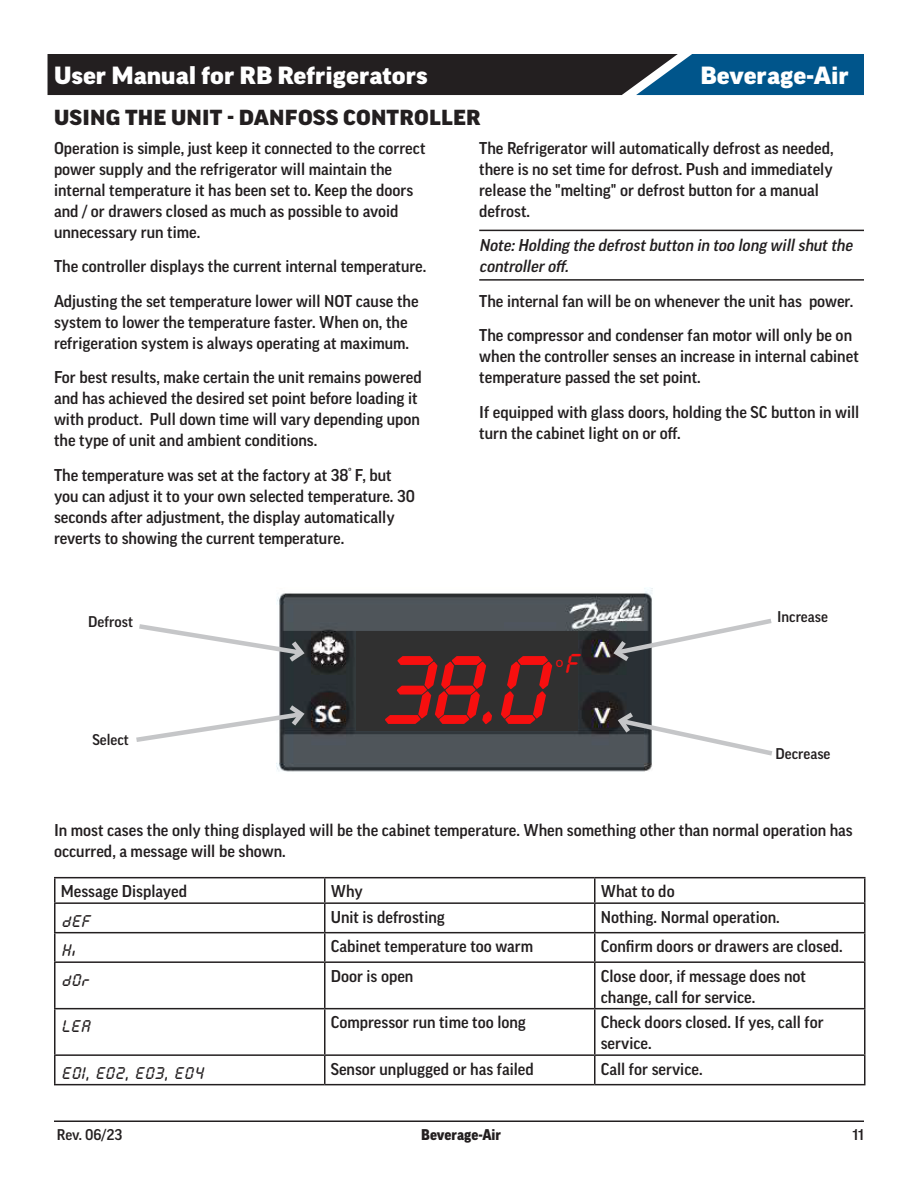
<style>
.page{position:relative;width:918px;height:1188px;background:#fff}
.page>*{position:absolute;margin:0;border:0;box-sizing:border-box;transform-origin:0 0}
.t1{font:italic 112.2px "Calculus";color:#f70f0f}
.t2{font:italic 31.35px "Calculus";color:#f70f0f}
.t3{font:900 expanded 24px "Good Pro";color:#fff}
.Page_Header{font:900 expanded 21px "Good Pro";letter-spacing:.01em;color:#231f20}
.t4{font:italic 19.5px "Calculus";color:#231f20}
.Body_-_Text{font:500 16.5px/21px "Good Pro";color:#231f20}
.Body_-_Notes{font:italic 500 16.5px/21px "Good Pro";color:#231f20}
.Table_Header{font:500 16.5px "Good Pro";color:#231f20}
.t5{font:500 15px "Good Pro";color:#231f20}
.t6{font:900 15px "Good Pro";color:#231f20}
.t7{font:13.65px "Arial";color:#f70f0f}
</style>
<div class="page">
<svg style="left:48px;top:54px;width:816px;height:41px;background:#1e2f3d"></svg>
<hr style="left:54px;top:1120px;width:810px;height:2px;background:#231f20">
<img style="left:276px;top:588px;width:377px;height:184px">
<div style="left:356px;top:631px;width:222px;height:100px;background:#303030"></div>
<hr style="left:479px;top:230px;width:385px;height:1px;background:#231f20">
<hr style="left:479px;top:279px;width:385px;height:2px;background:#231f20">
<svg style="left:610px;top:616px;width:162px;height:49px"></svg>
<svg style="left:615px;top:708px;width:158px;height:51px"></svg>
<svg style="left:139px;top:621px;width:169px;height:45px"></svg>
<svg style="left:136px;top:701px;width:172px;height:44px"></svg>
<hr style="left:54px;top:877px;width:271px;height:1px;background:#231f20">
<hr style="left:54px;top:878px;width:2px;height:24px;background:#231f20">
<hr style="left:325px;top:877px;width:270px;height:1px;background:#231f20">
<hr style="left:324px;top:878px;width:2px;height:24px;background:#231f20">
<hr style="left:595px;top:877px;width:271px;height:1px;background:#231f20">
<hr style="left:594px;top:878px;width:2px;height:24px;background:#231f20">
<hr style="left:864px;top:878px;width:2px;height:24px;background:#231f20">
<hr style="left:54px;top:902px;width:271px;height:2px;background:#231f20">
<hr style="left:54px;top:904px;width:2px;height:28px;background:#231f20">
<hr style="left:325px;top:902px;width:270px;height:2px;background:#231f20">
<hr style="left:324px;top:904px;width:2px;height:28px;background:#231f20">
<hr style="left:595px;top:902px;width:271px;height:2px;background:#231f20">
<hr style="left:594px;top:904px;width:2px;height:28px;background:#231f20">
<hr style="left:864px;top:904px;width:2px;height:28px;background:#231f20">
<hr style="left:54px;top:932px;width:271px;height:1px;background:#231f20">
<hr style="left:54px;top:933px;width:2px;height:28px;background:#231f20">
<hr style="left:325px;top:932px;width:270px;height:1px;background:#231f20">
<hr style="left:324px;top:933px;width:2px;height:28px;background:#231f20">
<hr style="left:595px;top:932px;width:271px;height:1px;background:#231f20">
<hr style="left:594px;top:933px;width:2px;height:28px;background:#231f20">
<hr style="left:864px;top:933px;width:2px;height:28px;background:#231f20">
<hr style="left:54px;top:961px;width:271px;height:2px;background:#231f20">
<hr style="left:54px;top:963px;width:2px;height:45px;background:#231f20">
<hr style="left:325px;top:961px;width:270px;height:2px;background:#231f20">
<hr style="left:324px;top:963px;width:2px;height:45px;background:#231f20">
<hr style="left:595px;top:961px;width:271px;height:2px;background:#231f20">
<hr style="left:594px;top:963px;width:2px;height:45px;background:#231f20">
<hr style="left:864px;top:963px;width:2px;height:45px;background:#231f20">
<hr style="left:54px;top:1008px;width:271px;height:1px;background:#231f20">
<hr style="left:54px;top:1009px;width:2px;height:45px;background:#231f20">
<hr style="left:325px;top:1008px;width:270px;height:1px;background:#231f20">
<hr style="left:324px;top:1009px;width:2px;height:45px;background:#231f20">
<hr style="left:595px;top:1008px;width:271px;height:1px;background:#231f20">
<hr style="left:594px;top:1009px;width:2px;height:45px;background:#231f20">
<hr style="left:864px;top:1009px;width:2px;height:45px;background:#231f20">
<hr style="left:54px;top:1054px;width:271px;height:2px;background:#231f20">
<hr style="left:54px;top:1056px;width:2px;height:28px;background:#231f20">
<hr style="left:325px;top:1054px;width:270px;height:2px;background:#231f20">
<hr style="left:324px;top:1056px;width:2px;height:28px;background:#231f20">
<hr style="left:595px;top:1054px;width:271px;height:2px;background:#231f20">
<hr style="left:594px;top:1056px;width:2px;height:28px;background:#231f20">
<hr style="left:864px;top:1056px;width:2px;height:28px;background:#231f20">
<hr style="left:54px;top:1084px;width:271px;height:1px;background:#231f20">
<hr style="left:325px;top:1084px;width:270px;height:1px;background:#231f20">
<hr style="left:595px;top:1084px;width:271px;height:1px;background:#231f20">
<h3 class="t3" style="left:54px;top:62px;width:375px">User Manual for RB Refrigerators</h3>
<h3 class="t3" style="left:700px;top:62px;width:150px">Beverage-Air</h3>
<p class="Page_Header" style="left:54px;top:106px;width:428px">USING THE UNIT - DANFOSS CONTROLLER</p>
<p class="Body_-_Text" style="left:54px;top:137px;width:373px">Operation is simple, just keep it connected to the correct power supply and the refrigerator will maintain the internal temperature it has been set to. Keep the doors and / or drawers closed as much as possible to avoid unnecessary run time.</p>
<p class="Body_-_Text" style="left:54px;top:256px;width:374px">The controller displays the current internal temperature.</p>
<p class="Body_-_Text" style="left:54px;top:290px;width:366px">Adjusting the set temperature lower will NOT cause the system to lower the temperature faster. When on, the refrigeration system is always operating at maximum.</p>
<p class="Body_-_Text" style="left:54px;top:367px;width:369px">For best results, make certain the unit remains powered and has achieved the desired set point before loading it with product. Pull down time will vary depending upon the type of unit and ambient conditions.</p>
<p class="Body_-_Text" style="left:54px;top:464px;width:362px">The temperature was set at the factory at 38<sup>º</sup> F, but you can adjust it to your own selected temperature. 30 seconds after adjustment, the display automatically reverts to showing the current temperature.</p>
<p class="Body_-_Text" style="left:479px;top:137px;width:356px">The Refrigerator will automatically defrost as needed, there is no set time for defrost. Push and immediately release the "melting" or defrost button for a manual defrost.</p>
<p class="Body_-_Notes" style="left:479px;top:235px;width:378px">Note:Holding the defrostbutton in too long willshutthe controlleroff.</p>
<p class="Body_-_Text" style="left:479px;top:290px;width:376px">The internal fan will be on whenever the unit has power.</p>
<p class="Body_-_Text" style="left:479px;top:325px;width:381px">The compressor and condenser fan motor will only be on when the controller senses an increase in internal cabinet temperature passed the set point.</p>
<p class="Body_-_Text" style="left:479px;top:401px;width:382px">If equipped with glass doors, holding the SC button in will turn the cabinet light on or off.</p>
<p class="t5" style="left:88px;top:613px;width:46px">Defrost</p>
<p class="t5" style="left:777px;top:608px;width:52px">Increase</p>
<p class="t5" style="left:92px;top:731px;width:38px">Select</p>
<p class="t1" style="left:376px;top:623px;width:173px">38.0</p>
<p class="t7" style="left:556px;top:653px;width:9px">o</p>
<p class="t2" style="left:563px;top:645px;width:17px">F</p>
<p class="t5" style="left:776px;top:745px;width:56px">Decrease</p>
<p class="Body_-_Text" style="left:54px;top:820px;width:800px">In most cases the only thing displayed will be the cabinet temperature. When something other than normal operation has occurred, a message will be shown.</p>
<p class="Table_Header" style="left:61px;top:882px;width:128px">Message Displayed</p>
<p class="Table_Header" style="left:331px;top:882px;width:34px">Why</p>
<p class="Table_Header" style="left:601px;top:882px;width:75px">What to do</p>
<p class="t4" style="left:61px;top:909px;width:31px">dEF</p>
<p class="Body_-_Text" style="left:331px;top:906px;width:116px">Unit is defrosting</p>
<p class="Body_-_Text" style="left:601px;top:906px;width:181px">Nothing. Normal operation.</p>
<p class="t4" style="left:61px;top:939px;width:16px">Hi</p>
<p class="Body_-_Text" style="left:331px;top:936px;width:204px">Cabinet temperature too warm</p>
<p class="Body_-_Text" style="left:601px;top:936px;width:243px">Confirm doors or drawers are closed.</p>
<p class="t4" style="left:61px;top:968px;width:31px">dOr</p>
<p class="Body_-_Text" style="left:331px;top:965px;width:84px">Door is open</p>
<p class="Body_-_Text" style="left:601px;top:965px;width:207px">Close door, if message does not change, call for service.</p>
<p class="t4" style="left:61px;top:1015px;width:31px">LEA</p>
<p class="Body_-_Text" style="left:331px;top:1012px;width:197px">Compressor run time too long</p>
<p class="Body_-_Text" style="left:601px;top:1012px;width:225px">Check doors closed. If yes, call for service.</p>
<p class="t4" style="left:61px;top:1061px;width:144px">E01, E02, E03, E04</p>
<p class="Body_-_Text" style="left:331px;top:1058px;width:205px">Sensor unplugged or has failed</p>
<p class="Body_-_Text" style="left:601px;top:1058px;width:103px">Call for service.</p>
<p class="t5" style="left:57px;top:1127px;width:67px">Rev. 06/23</p>
<p class="t6" style="left:421px;top:1127px;width:82px">Beverage-Air</p>
<p class="t5" style="left:853px;top:1127px;width:13px">11</p>
</div>
